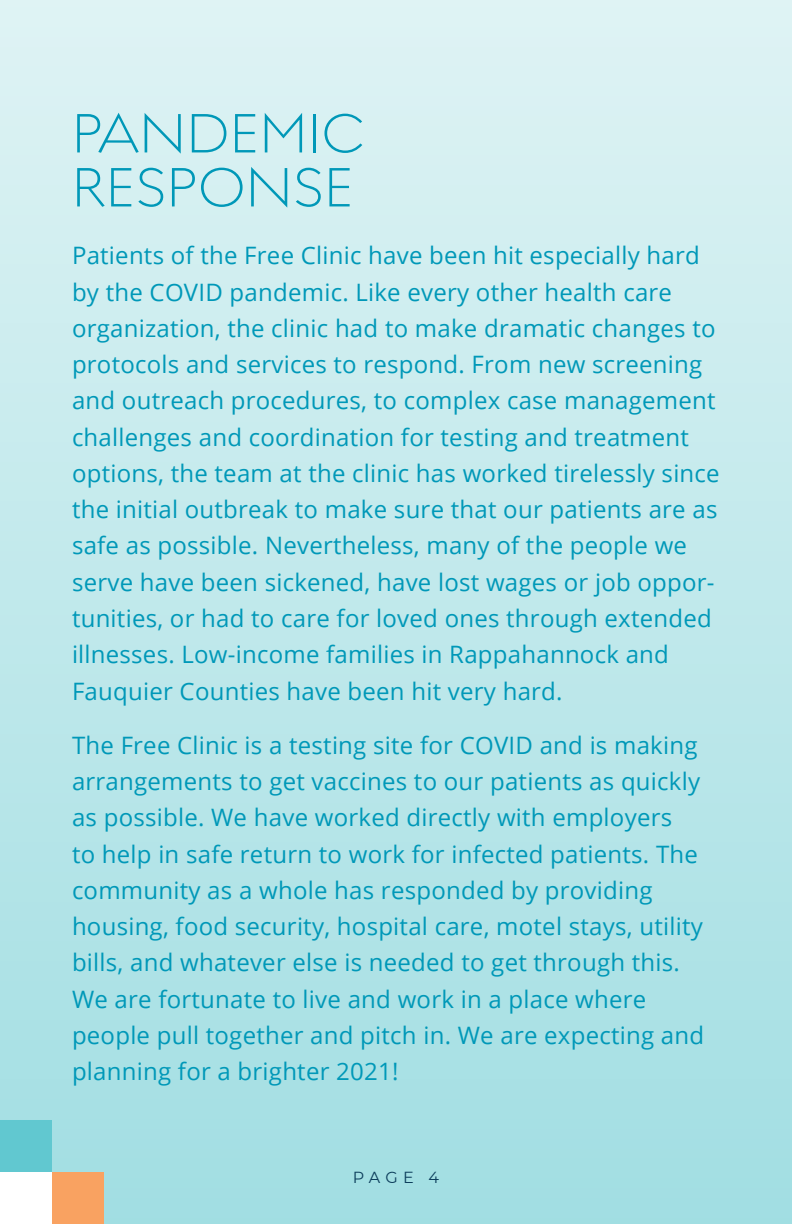
<style>
.page{position:relative;width:792px;height:1224px;background:#fff}
.page>*{position:absolute;margin:0;border:0;box-sizing:border-box;transform-origin:0 0}
.t1{font:300 60px/54px "Regulator Nova";letter-spacing:.01em;color:#0098b8}
.t2{font:24px/36.2px "Open Sans";letter-spacing:.01em;color:#0098b8}
.t3{font:16px "Montserrat";color:#0d3e5c}
</style>
<div class="page">
<div style="left:0;top:0;width:792px;height:1224px;background:linear-gradient(to bottom,#dff3f4,#a1dee2)"></div>
<div style="left:0;top:1120px;width:52px;height:52px;background:#61c8d0"></div>
<div style="left:0;top:1172px;width:52px;height:52px;background:#fff"></div>
<div style="left:52px;top:1172px;width:52px;height:52px;background:#f9a261"></div>
<h1 class="t1" style="left:72px;top:106px;width:294px">PANDEMIC<br>RESPONSE</h1>
<p class="t2" style="left:72px;top:237px;width:649px">Patients of the Free Clinic have been hit especially hard by the COVID pandemic. Like every other health care organization, the clinic had to make dramatic changes to protocols and services to respond. From new screening and outreach procedures, to complex case management challenges and coordination for testing and treatment options, the team at the clinic has worked tirelessly since the initial outbreak to make sure that our patients are as safe as possible. Nevertheless, many of the people we serve have been sickened, have lost wages or job oppor&shy;tunities, or had to care for loved ones through extended illnesses. Low-income families in Rappahannock and Fauquier Counties have been hit very hard.</p>
<p class="t2" style="left:72px;top:726px;width:634px">The Free Clinic is a testing site for COVID and is making arrangements to get vaccines to our patients as quickly as possible. We have worked directly with employers<br>to help in safe return to work for infected patients. The community as a whole has responded by providing housing, food security, hospital care, motel stays, utility bills, and whatever else is needed to get through this.<br>We are fortunate to live and work in a place where people pull together and pitch in. We are expecting and planning for a brighter 2021!</p>
<p class="t3" style="left:353px;top:1166px;width:88px">PAGE 4</p>
</div>
